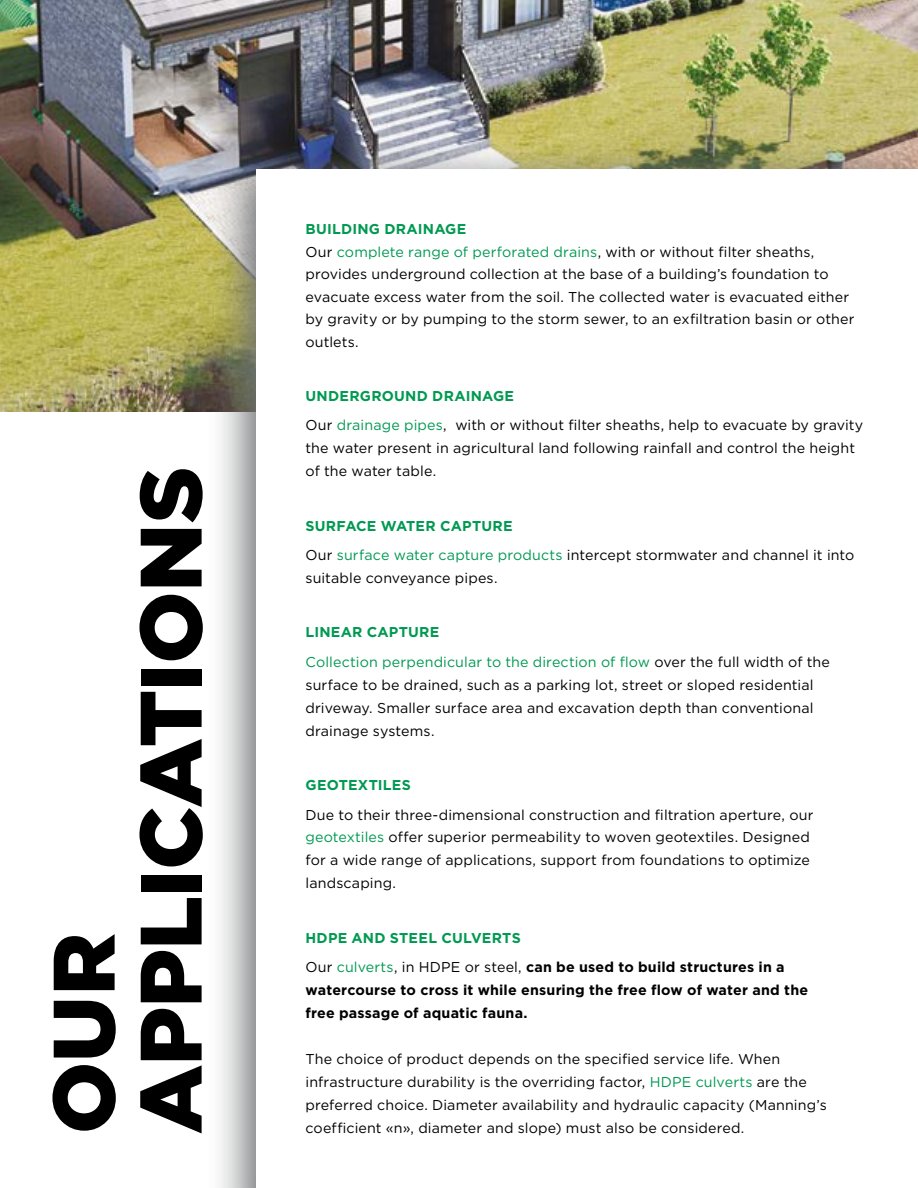
<style>
.page{position:relative;width:918px;height:1188px;background:#fff}
.page>*{position:absolute;margin:0;border:0;box-sizing:border-box;transform-origin:0 0}
.t1{font:900 87px/87px "Gotham HTF";letter-spacing:-.005em;color:#000}
.t2{font:14.25px/23.1px "Gotham HTF";letter-spacing:.01em;color:#000}
.t3{font:700 14.25px/29.2px "Gotham HTF";letter-spacing:.015em;color:#000}
.t4{font:14.25px/29.2px "Gotham HTF";letter-spacing:.005em;color:#009951}
.t5{font:700 14.25px "Gotham HTF";letter-spacing:.01em;color:#009951}
.s1{font-weight:700;color:#009951}
.s2{color:#009951}
.s3{font-weight:700}
.s4{color:#000}
.s5{font-weight:400}
.s6{font-weight:400;color:#009951}
</style>
<div class="page">
<img style="left:0;top:0;width:918px;height:412px">
<img style="left:207px;top:139px;width:711px;height:1049px">
<div style="left:256px;top:170px;width:662px;height:1018px;background:#fff"></div>
<h1 class="t1" style="left:38px;top:1134px;width:669px;rotate:-90deg">OUR<br>APPLICATIONS</h1>
<p class="t2" style="left:306px;top:218px;width:551px;line-height:22.5px"><span class="s1">BUILDING DRAINAGE<br></span>Our <span class="s2">complete range of perforated drains</span>, with or without filter sheaths, provides underground collection at the base of a building’s foundation to evacuate excess water from the soil. The collected water is evacuated either by gravity or by pumping to the storm sewer, to an exfiltration basin or other outlets.</p>
<p class="t2" style="left:306px;top:381px;width:559px;line-height:29.2px"><span class="s1">UNDERGROUND DRAINAGE<br></span>Our <span class="s2">drainage pipes</span>, with or without filter sheaths, help to evacuate by gravity</p>
<p class="t2" style="left:306px;top:436px;width:551px">the water present in agricultural land following rainfall and control the height of the water table.</p>
<p class="t2" style="left:306px;top:511px;width:550px;line-height:29.2px"><span class="s1">SURFACE WATER CAPTURE<br></span>Our <span class="s2">surface water capture products</span> intercept stormwater and channel it into</p>
<p class="t2" style="left:306px;top:566px;width:194px">suitable conveyance pipes.</p>
<p class="t4" style="left:306px;top:618px;width:526px"><span class="s3">LINEAR CAPTURE<br></span>Collection perpendicular to the direction of flow <span class="s4">over the full width of the</span></p>
<p class="t2" style="left:306px;top:673px;width:510px;text-align:justify">surface to be drained, such as a parking lot, street or sloped residential driveway. Smaller surface area and excavation depth than conventional drainage systems.</p>
<p class="t5" style="left:306px;top:777px;width:107px">GEOTEXTILES</p>
<p class="t2" style="left:306px;top:803px;width:509px">Due to their three-dimensional construction and filtration aperture, our <span class="s2">geotextiles</span> offer superior permeability to woven geotextiles. Designed for a wide range of applications, support from foundations to optimize landscaping.</p>
<p class="t3" style="left:306px;top:923px;width:481px"><span class="s2">HDPE AND STEEL CULVERTS<br></span><span class="s5">Our</span> <span class="s6">culverts</span><span class="s5">, in HDPE or steel,</span> can be used to build structures in a</p>
<p class="t3" style="left:306px;top:978px;width:504px;line-height:23.1px">watercourse to cross it while ensuring the free flow of water and the free passage of aquatic fauna.</p>
<p class="t2" style="left:306px;top:1047px;width:523px">The choice of product depends on the specified service life. When infrastructure durability is the overriding factor, <span class="s2">HDPE culverts</span> are the preferred choice. Diameter availability and hydraulic capacity (Manning’s coefficient «n», diameter and slope) must also be considered.</p>
</div>
